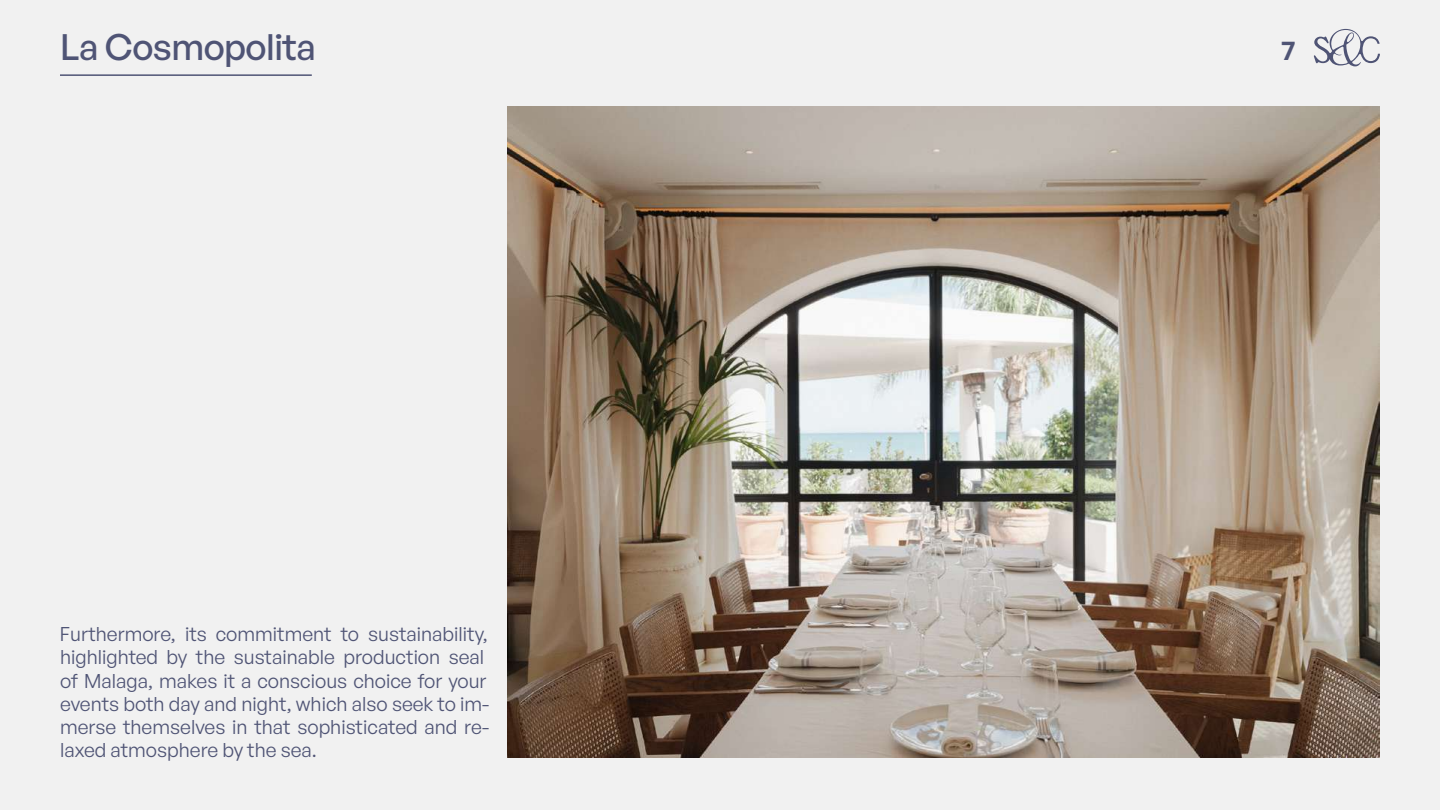
<style>
.page{position:relative;width:1440px;height:810px;background:#f1f1f1}
.page>*{position:absolute;margin:0;border:0;box-sizing:border-box;transform-origin:0 0}
.t1{font:500 36px "General Sans";letter-spacing:-.015em;color:#4f5475}
.t2{font:600 27px "General Sans";color:#4f5475}
.t3{font:19.5px/23.2px "General Sans";color:#4f5475}
</style>
<div class="page">
<hr style="left:60px;top:74px;width:252px;height:2px;background:#4f5475">
<svg style="left:1314px;top:29px;width:66px;height:37px"></svg>
<img style="left:508px;top:107px;width:872px;height:651px">
<h1 class="t1" style="left:60px;top:24px;width:257px">La Cosmopolita</h1>
<h2 class="t2" style="left:1281px;top:33px;width:15px">7</h2>
<p class="t3" style="left:60px;top:622px;width:431px">Furthermore, its commitment to sustainability, highlighted by the sustainable production seal of Malaga, makes it a conscious choice for your events both day and night, which also seek to im&shy;merse themselves in that sophisticated and re&shy;laxed atmosphere by the sea.</p>
</div>
